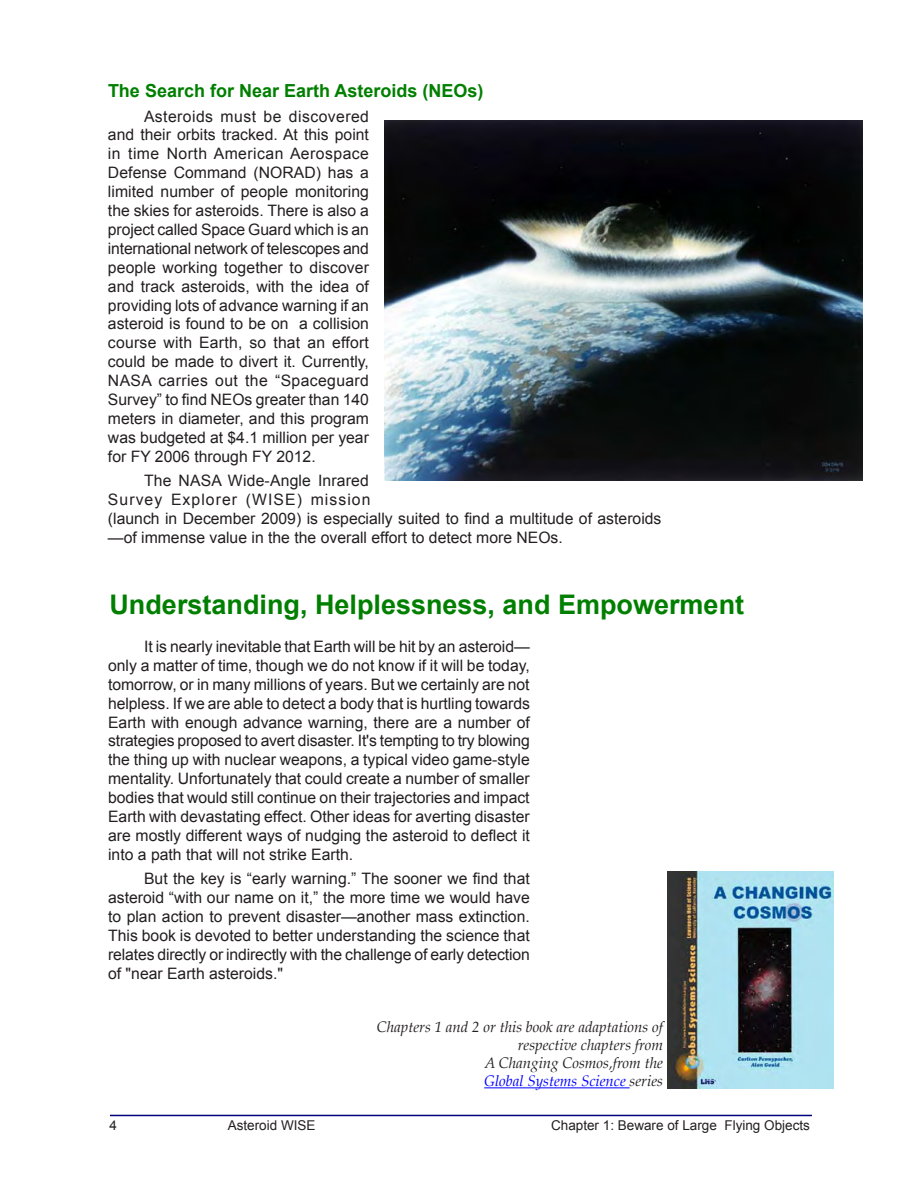
<style>
.page{position:relative;width:918px;height:1188px;background:#fff}
.page>*{position:absolute;margin:0;border:0;box-sizing:border-box;transform-origin:0 0}
.t1{font:700 27px "Arial";color:#007f00}
.t2{font:700 18px "Arial";color:#007f00}
.t3{font:15.75px/18.9px "Arial";color:#231f20;text-align:justify}
.t4{font:italic 15px/18px "Palatino";color:#231f20;text-align:right}
.t5{font:13.5px "Arial";color:#231f20}
.s1{color:#00f}
</style>
<div class="page">
<hr style="left:110px;top:1115px;width:702px;height:1px;background:#00007f">
<img style="left:385px;top:120px;width:477px;height:361px">
<img style="left:668px;top:871px;width:166px;height:218px">
<hr style="left:484px;top:1087px;width:146px;height:1px;background:#00f">
<p class="t2" style="left:108px;top:79px;width:377px">The Search for Near Earth Asteroids (NEOs)</p>
<p class="t3" style="left:108px;top:107px;width:263px;text-indent:36px">Asteroids must be discovered and their orbits tracked. At this point in time North American Aerospace Defense Command (NORAD) has a limited number of people monitoring the skies for asteroids. There is also a project called Space Guard which is an international network of telescopes and people working together to discover and track asteroids, with the idea of providing lots of advance warning if an asteroid is found to be on a collision course with Earth, so that an effort could be made to divert it. Currently, NASA carries out the “Spaceguard Survey” to find NEOs greater than 140 meters in diameter, and this program was budgeted at $4.1 million per year for FY 2006 through FY 2012.</p>
<p class="t3" style="left:108px;top:471px;width:555px;text-align:left;text-indent:36px">The NASA Wide-Angle Inrared<br>Survey Explorer (WISE) mission<br>(launch in December 2009) is especially suited to find a multitude of asteroids —of immense value in the the overall effort to detect more NEOs.</p>
<h1 class="t1" style="left:110px;top:586px;width:636px">Understanding, Helplessness, and Empowerment</h1>
<p class="t3" style="left:108px;top:637px;width:423px;text-indent:36px">It is nearly inevitable that Earth will be hit by an asteroid— only a matter of time, though we do not know if it will be today, tomorrow, or in many millions of years. But we certainly are not helpless. If we are able to detect a body that is hurtling towards Earth with enough advance warning, there are a number of strategies proposed to avert disaster. It's tempting to try blowing the thing up with nuclear weapons, a typical video game-style mentality. Unfortunately that could create a number of smaller bodies that would still continue on their trajectories and impact Earth with devastating effect. Other ideas for averting disaster are mostly different ways of nudging the asteroid to deflect it into a path that will not strike Earth.</p>
<p class="t3" style="left:108px;top:869px;width:423px;text-indent:36px">But the key is “early warning.” The sooner we find that asteroid “with our name on it,” the more time we would have to plan action to prevent disaster—another mass extinction.<br>This book is devoted to better understanding the science that relates directly or indirectly with the challenge of early detection of "near Earth asteroids."</p>
<p class="t4" style="left:377px;top:1018px;width:288px">Chapters 1 and 2 or this book are adaptations of respective chapters from<br>A Changing Cosmos,from the<br><span class="s1">Global Systems Science</span> series</p>
<p class="t5" style="left:110px;top:1117px;width:9px">4</p>
<p class="t5" style="left:228px;top:1117px;width:89px">Asteroid WISE</p>
<p class="t5" style="left:551px;top:1117px;width:260px">Chapter 1: Beware of Large Flying Objects</p>
</div>
